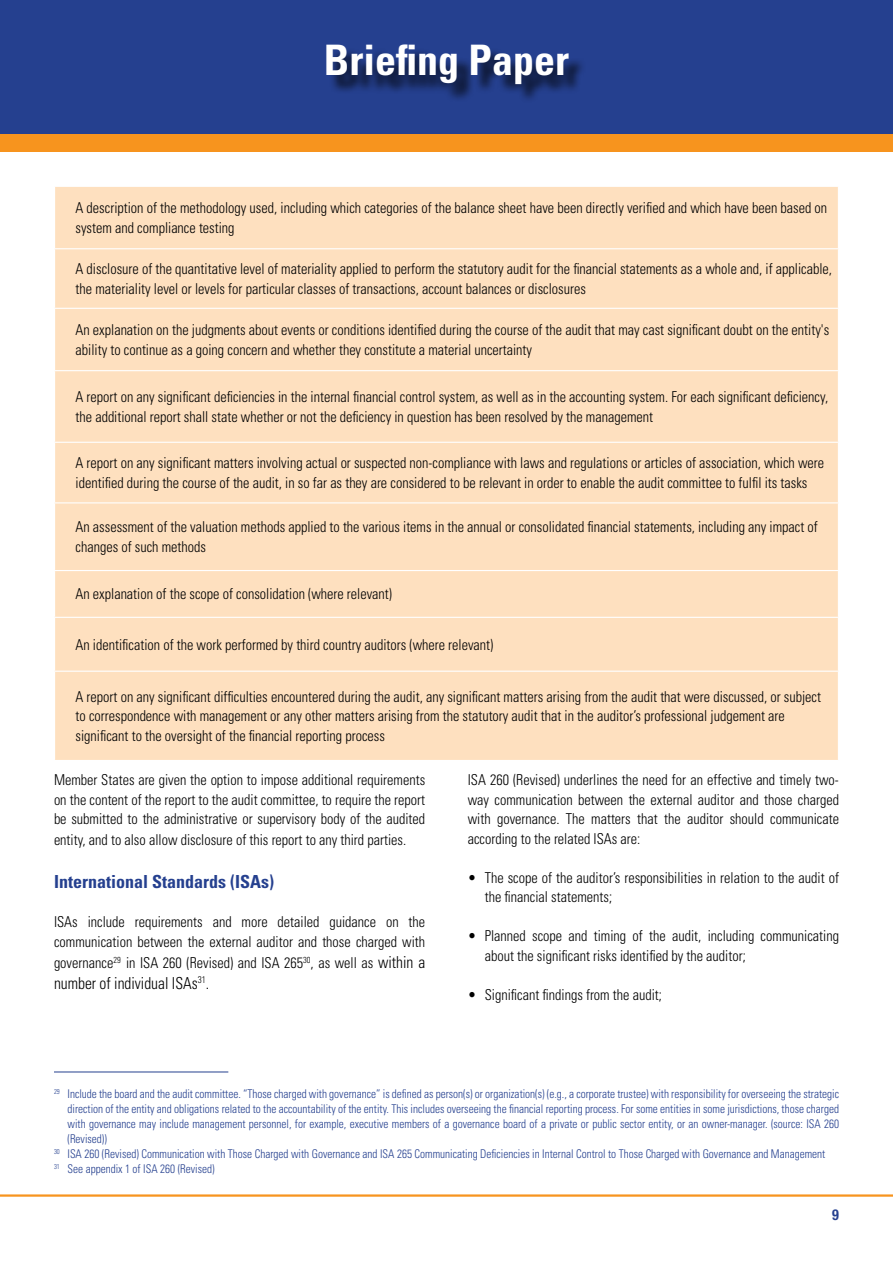
<style>
.page{position:relative;width:893px;height:1263px;background:#fff}
.page>*{position:absolute;margin:0;border:0;box-sizing:border-box;transform-origin:0 0}
.t1{font:700 condensed 42px "Univers LT Std";color:#fff}
.t2{font:700 condensed 18px "Univers LT Std";color:#25408f}
.t3{font:300 condensed 16.5px "Univers LT Std";color:#000;scale:.94 1}
.t4{font:300 condensed 15px/19.5px "Univers LT Std";color:#000;scale:.95 1}
.t5{font:700 condensed 15px "Helvetica Neue LT Std";color:#25408f;scale:.94 1}
.t6{font:300 condensed 12px "Univers LT Std";color:#25408f;scale:.94 1}
.s1{font-size:16.5px}
</style>
<div class="page">
<div style="left:0;top:0;width:893px;height:140px;background:#25408f"></div>
<div style="left:0;top:134px;width:893px;height:17px;background:#f7941e"></div>
<hr style="left:0;top:1194px;width:893px;height:3px;background:#f7941e">
<div style="left:329px;top:48px;width:258px;height:55px;background:#000;opacity:.75"></div>
<hr style="left:54px;top:1071px;width:174px;height:1px;background:#25408f">
<div style="left:55px;top:187px;width:783px;height:573px;background:#fee0bf"></div>
<hr style="left:54px;top:248px;width:785px;height:1px;background:#fff">
<hr style="left:54px;top:308px;width:785px;height:1px;background:#fff">
<hr style="left:54px;top:370px;width:785px;height:1px;background:#fff">
<hr style="left:54px;top:442px;width:785px;height:1px;background:#fff">
<hr style="left:54px;top:502px;width:785px;height:1px;background:#fff">
<hr style="left:54px;top:570px;width:785px;height:1px;background:#fff">
<hr style="left:54px;top:617px;width:785px;height:1px;background:#fff">
<hr style="left:54px;top:671px;width:785px;height:1px;background:#fff">
<h1 class="t1" style="left:324px;top:35px;width:246px">Briefing Paper</h1>
<p class="t4" style="left:76px;top:198px;width:793px">A description of the methodology used, including which categories of the balance sheet have been directly verified and which have been based on system and compliance testing</p>
<p class="t4" style="left:76px;top:259px;width:798px">A disclosure of the quantitative level of materiality applied to perform the statutory audit for the financial statements as a whole and, if applicable, the materiality level or levels for particular classes of transactions, account balances or disclosures</p>
<p class="t4" style="left:76px;top:320px;width:795px">An explanation on the judgments about events or conditions identified during the course of the audit that may cast significant doubt on the entity's ability to continue as a going concern and whether they constitute a material uncertainty</p>
<p class="t4" style="left:76px;top:387px;width:794px">A report on any significant deficiencies in the internal financial control system, as well as in the accounting system. For each significant deficiency, the additional report shall state whether or not the deficiency in question has been resolved by the management</p>
<p class="t4" style="left:76px;top:453px;width:789px">A report on any significant matters involving actual or suspected non-compliance with laws and regulations or articles of association, which were identified during the course of the audit, in so far as they are considered to be relevant in order to enable the audit committee to fulfil its tasks</p>
<p class="t4" style="left:76px;top:517px;width:783px">An assessment of the valuation methods applied to the various items in the annual or consolidated financial statements, including any impact of changes of such methods</p>
<p class="t4" style="left:76px;top:584px;width:335px">An explanation of the scope of consolidation (where relevant)</p>
<p class="t4" style="left:76px;top:635px;width:441px">An identification of the work performed by third country auditors (where relevant)</p>
<p class="t4" style="left:76px;top:687px;width:786px">A report on any significant difficulties encountered during the audit, any significant matters arising from the audit that were discussed, or subject to correspondence with management or any other matters arising from the statutory audit that in the auditor’s professional judgement are significant to the oversight of the financial reporting process</p>
<p class="t4" style="left:54px;top:770px;width:392px;text-align:justify">Member States are given the option to impose additional requirements on the content of the report to the audit committee, to require the report be submitted to the administrative or supervisory body of the audited</p>
<p class="t4" style="left:54px;top:830px;width:372px">entity, and to also allow disclosure of this report to any third parties.</p>
<p class="t2" style="left:54px;top:871px;width:222px">International Standards (ISAs)</p>
<p class="t4" style="left:54px;top:912px;width:392px">ISAs include requirements and more detailed guidance on the communication between the external auditor and those charged with</p>
<p class="t4" style="left:54px;top:953px;width:392px">governance<sup>29</sup> in ISA 260 (Revised) and ISA 265<sup>30</sup>, as well as <span class="s1">within a</span></p>
<p class="t3" style="left:54px;top:973px;width:167px">number of individual ISAs<sup>31</sup>.</p>
<p class="t4" style="left:468px;top:770px;width:392px;text-align:justify">ISA 260 (Revised) underlines the need for an effective and timely two&shy;way communication between the external auditor and those charged with governance. The matters that the auditor should communicate according to the related ISAs are:</p>
<p class="t4" style="left:485px;top:868px;width:374px;text-indent:-17px">• The scope of the auditor’s responsibilities in relation to the audit of the financial statements;</p>
<p class="t4" style="left:485px;top:926px;width:374px;text-indent:-17px">• Planned scope and timing of the audit, including communicating about the significant risks identified by the auditor;</p>
<p class="t4" style="left:468px;top:985px;width:206px">• Significant findings from the audit;</p>
<p class="t6" style="left:54px;top:1086px;width:837px"><sup>29</sup> Include the board and the audit committee. “Those charged with governance” is defined as person(s) or organization(s) (e.g., a corporate trustee) with responsibility for overseeing the strategic</p>
<p class="t6" style="left:67px;top:1101px;width:822px">direction of the entity and obligations related to the accountability of the entity. This includes overseeing the financial reporting process. For some entities in some jurisdictions, those charged</p>
<p class="t6" style="left:67px;top:1116px;width:822px">with governance may include management personnel, for example, executive members of a governance board of a private or public sector entity, or an owner-manager. (source: ISA 260</p>
<p class="t6" style="left:67px;top:1131px;width:43px">(Revised))</p>
<p class="t6" style="left:54px;top:1146px;width:822px"><sup>30</sup> ISA 260 (Revised) Communication with Those Charged with Governance and ISA 265 Communicating Deficiencies in Internal Control to Those Charged with Governance and Management</p>
<p class="t6" style="left:54px;top:1161px;width:172px"><sup>31</sup> See appendix 1 of ISA 260 (Revised)</p>
<p class="t5" style="left:832px;top:1205px;width:9px">9</p>
</div>
